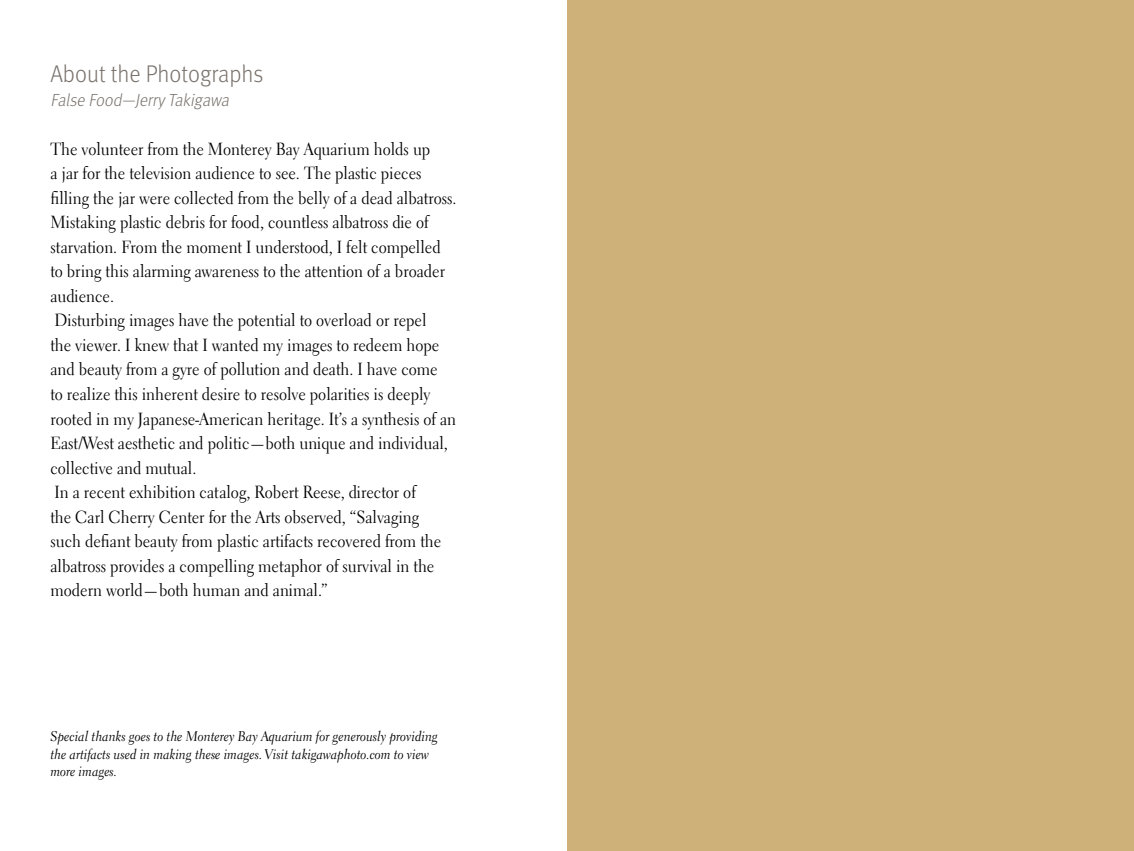
<style>
.page{position:relative;width:1134px;height:851px;background:#fff}
.page>*{position:absolute;margin:0;border:0;box-sizing:border-box;transform-origin:0 0}
.t1{font:300 24.15px "Meta";color:#79726c;scale:.95 1}
.t2{font:17.5px/24.5px "Electra LT Std";color:#000;scale:.92 1}
.t3{font:italic 300 17.5px "Meta";color:#79726c;scale:.95 1}
.t4{font:14px/17.5px "Electra LT Std Cursive";color:#000;scale:.92 1}
</style>
<div class="page">
<div style="left:567px;top:0;width:567px;height:850px;background:#cdb178"></div>
<h1 class="t1" style="left:50px;top:60px;width:226px">About the Photographs</h1>
<p class="t3" style="left:50px;top:90px;width:193px">False Food—J erry Takigawa</p>
<p class="t2" style="left:50px;top:137px;width:443px">The volunteer from the Monterey Bay Aquarium holds up<br>a jar for the television audience to see. The plastic pieces filling the jar were collected from the belly of a dead albatross.<br>Mistaking plastic debris for food, countless albatross die of starvation. From the moment I understood, I felt compelled to bring this alarming awareness to the attention of a broader audience.<br>Disturbing images have the potential to overload or repel<br>the viewer. I knew that I wanted my images to redeem hope and beauty from a gyre of pollution and death. I have come<br>to realize this inherent desire to resolve polarities is deeply rooted in my Japanese-American heritage. It’s a synthesis of an East/West aesthetic and politic—both unique and individual, collective and mutual.<br>In a recent exhibition catalog, Robert Reese, director of<br>the Carl Cherry Center for the Arts observed, “Salvaging<br>such defiant beauty from plastic artifacts recovered from the albatross provides a compelling metaphor of survival in the modern world—both human and animal.”</p>
<p class="t4" style="left:50px;top:728px;width:423px">Special thanks goes to the Monterey Bay Aquarium for generously providing the artifacts used in making these images. Visit takigawaphoto.com to view more images.</p>
</div>
